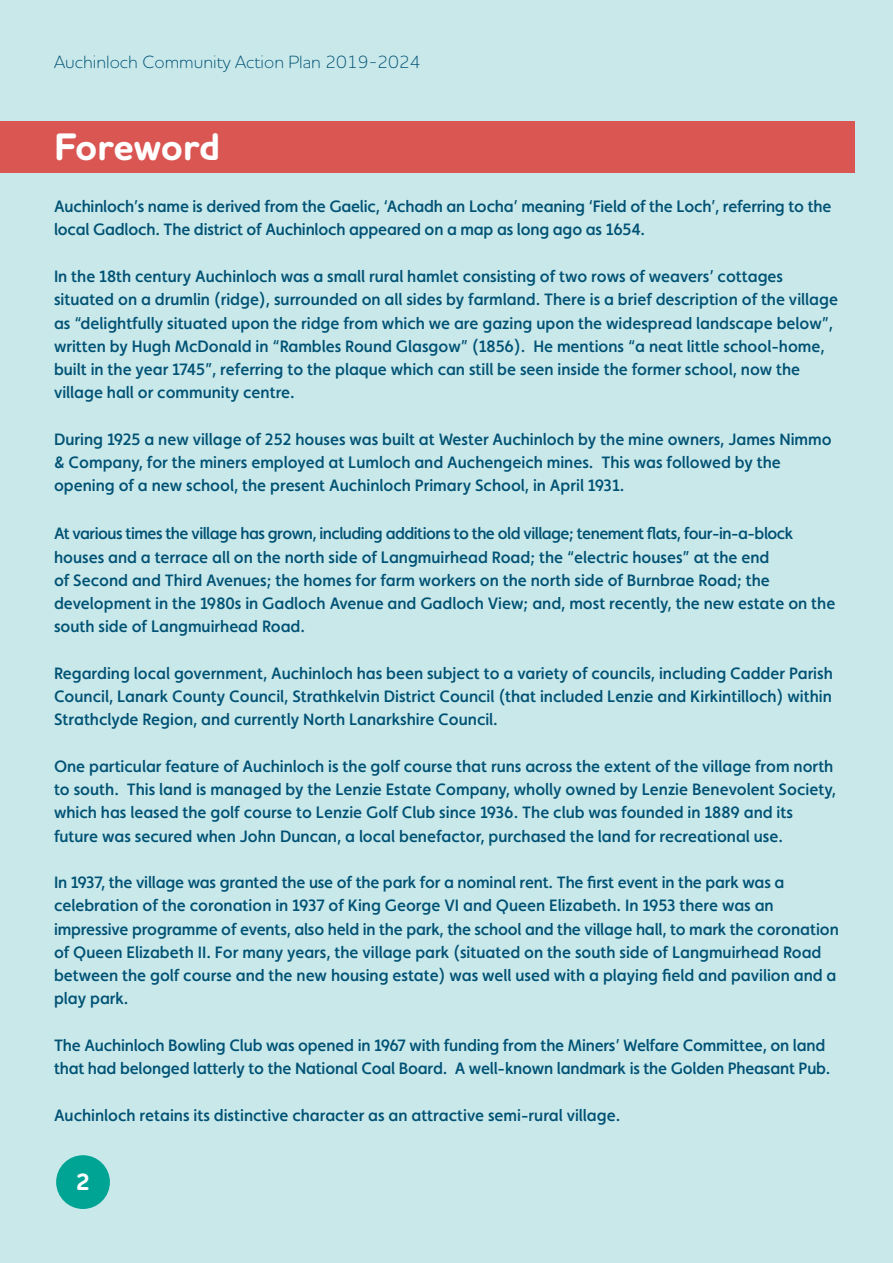
<style>
.page{position:relative;width:893px;height:1263px;background:#c9e8ea}
.page>*{position:absolute;margin:0;border:0;box-sizing:border-box;transform-origin:0 0}
.t1{font:700 39px "Houschka Rounded";color:#fff}
.t2{font:700 24px "Houschka Rounded";color:#fff}
.t3{font:300 18px "Houschka Rounded";color:#005274}
.t4{font:500 16.5px/23.2px "Faricy New";color:#005274}
</style>
<div class="page">
<div style="left:56px;top:1155px;width:54px;height:54px;background:#00a494;border-radius:50%"></div>
<div style="left:0;top:121px;width:855px;height:52px;background:#da5653"></div>
<p class="t3" style="left:54px;top:50px;width:368px">Auchinloch Community Action Plan 2019-2024</p>
<h1 class="t1" style="left:54px;top:122px;width:168px">Foreword</h1>
<p class="t4" style="left:54px;top:195px;width:779px">Auchinloch’s name is derived from the Gaelic, ‘Achadh an Locha’ meaning ‘Field of the Loch’, referring to the local Gadloch. The district of Auchinloch appeared on a map as long ago as 1654.</p>
<p class="t4" style="left:54px;top:264px;width:785px">In the 18th century Auchinloch was a small rural hamlet consisting of two rows of weavers’ cottages situated on a drumlin (ridge), surrounded on all sides by farmland. There is a brief description of the village as “delightfully situated upon the ridge from which we are gazing upon the widespread landscape below”, written by Hugh McDonald in “Rambles Round Glasgow” (1856). He mentions “a neat little school-home, built in the year 1745”, referring to the plaque which can still be seen inside the former school, now the village hall or community centre.</p>
<p class="t4" style="left:54px;top:427px;width:779px">During 1925 a new village of 252 houses was built at Wester Auchinloch by the mine owners, James Nimmo &amp; Company, for the miners employed at Lumloch and Auchengeich mines. This was followed by the opening of a new school, the present Auchinloch Primary School, in April 1931.</p>
<p class="t4" style="left:54px;top:521px;width:783px">At various times the village has grown, including additions to the old village; tenement flats, four-in-a-block houses and a terrace all on the north side of Langmuirhead Road; the “electric houses” at the end<br>of Second and Third Avenues; the homes for farm workers on the north side of Burnbrae Road; the development in the 1980s in Gadloch Avenue and Gadloch View; and, most recently, the new estate on the south side of Langmuirhead Road.</p>
<p class="t4" style="left:54px;top:661px;width:780px;text-align:justify">Regarding local government, Auchinloch has been subject to a variety of councils, including Cadder Parish Council, Lanark County Council, Strathkelvin District Council (that included Lenzie and Kirkintilloch) within Strathclyde Region, and currently North Lanarkshire Council.</p>
<p class="t4" style="left:54px;top:754px;width:783px">One particular feature of Auchinloch is the golf course that runs across the extent of the village from north to south. This land is managed by the Lenzie Estate Company, wholly owned by Lenzie Benevolent Society, which has leased the golf course to Lenzie Golf Club since 1936. The club was founded in 1889 and its future was secured when John Duncan, a local benefactor, purchased the land for recreational use.</p>
<p class="t4" style="left:54px;top:870px;width:786px">In 1937, the village was granted the use of the park for a nominal rent. The first event in the park was a celebration of the coronation in 1937 of King George VI and Queen Elizabeth. In 1953 there was an impressive programme of events, also held in the park, the school and the village hall, to mark the coronation of Queen Elizabeth II. For many years, the village park (situated on the south side of Langmuirhead Road between the golf course and the new housing estate) was well used with a playing field and pavilion and a play park.</p>
<p class="t4" style="left:54px;top:1033px;width:778px">The Auchinloch Bowling Club was opened in 1967 with funding from the Miners’ Welfare Committee, on land that had belonged latterly to the National Coal Board. A well-known landmark is the Golden Pheasant Pub.</p>
<p class="t4" style="left:54px;top:1103px;width:568px">Auchinloch retains its distinctive character as an attractive semi-rural village.</p>
<h2 class="t2" style="left:76px;top:1166px;width:16px">2</h2>
</div>
